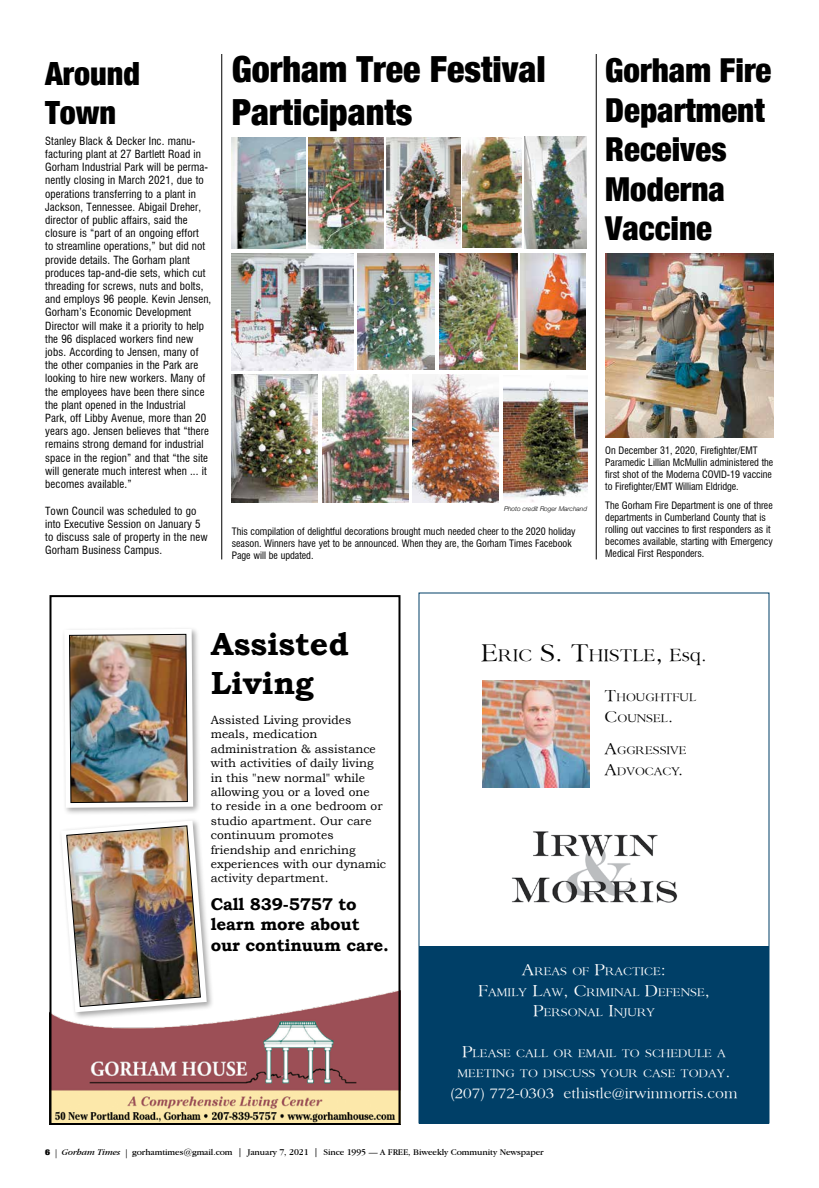
<style>
.page{position:relative;width:819px;height:1188px;background:#fff}
.page>*{position:absolute;margin:0;border:0;box-sizing:border-box;transform-origin:0 0}
.t1{font:900 condensed 36px/43.2px "Helvetica Neue";color:#000}
.t2{font:900 condensed 33px/39.6px "Helvetica Neue";color:#000}
.t3{font:700 32px/38.4px "Bookman Old Style";color:#000}
.t4{font:900 condensed 32px/38.4px "Helvetica Neue";color:#000}
.t5{font:18.2px "Sanford";color:#000}
.t6{font:700 17px/20.4px "Bookman Old Style";letter-spacing:-.01em;color:#000}
.t7{font:15px "Sanford";color:#fff}
.t8{font:12px/14.4px "Bookman Old Style";color:#000}
.t9{font:11.9px/20.4px "Sanford";color:#fff;text-align:center}
.t10{font:11.9px/20.4px "Sanford";color:#000}
.t11{font:condensed 11px/13.2px "Swiss 721 BT";letter-spacing:.01em;color:#000}
.t12{font:condensed 10px/12px "Swiss 721 BT";color:#000}
.t13{font:9px "Garamond IT Cby BT";letter-spacing:-.01em;color:#000}
.t14{font:italic 300 6.5px "Helvetica Neue";color:#000}
.s1{font-size:26px}
.s2{font-size:19px}
.s3{font-size:17px}
.s4{font-style:inherit}
.s5{font-family:"Helvetica Neue";font-weight:900;font-stretch:condensed;font-size:8px}
.s6{font-family:"Adobe Garamond Pro"}
.s7{font-style:italic}
</style>
<div class="page">
<img style="left:53px;top:991px;width:344px;height:131px">
<div style="left:50px;top:595px;width:350px;height:530px;border:2px solid #000"></div>
<div style="left:61px;top:626px;width:140px;height:190px;background:#000;opacity:.35"></div>
<img style="left:64px;top:629px;width:129px;height:179px">
<div style="left:59px;top:818px;width:156px;height:202px;background:#000;opacity:.35"></div>
<img style="left:61px;top:821px;width:146px;height:191px">
<hr style="left:222px;top:54px;width:1px;height:505px;background:#000">
<img style="left:483px;top:681px;width:107px;height:107px">
<img style="left:511px;top:831px;width:167px;height:72px">
<div style="left:419px;top:946px;width:350px;height:178px;background:#003f67"></div>
<img style="left:605px;top:253px;width:169px;height:185px">
<img style="left:231px;top:137px;width:75px;height:112px">
<img style="left:231px;top:253px;width:122px;height:117px">
<img style="left:308px;top:137px;width:76px;height:112px">
<img style="left:232px;top:374px;width:86px;height:129px">
<img style="left:323px;top:374px;width:85px;height:129px">
<img style="left:386px;top:138px;width:74px;height:111px">
<img style="left:462px;top:138px;width:59px;height:110px">
<img style="left:413px;top:374px;width:86px;height:129px">
<img style="left:357px;top:253px;width:78px;height:116px">
<img style="left:440px;top:253px;width:77px;height:116px">
<img style="left:521px;top:253px;width:65px;height:116px">
<img style="left:524px;top:137px;width:62px;height:112px">
<img style="left:503px;top:383px;width:84px;height:119px">
<hr style="left:596px;top:54px;width:1px;height:505px;background:#000">
<h3 class="t4" style="left:45px;top:53px;width:96px">Around<br>Town</h3>
<h1 class="t1" style="left:232px;top:46px;width:315px">Gorham Tree Festival<br>Participants</h1>
<p class="t11" style="left:45px;top:134px;width:168px">Stanley Black &amp; Decker Inc. manu&shy;facturing plant at 27 Bartlett Road in Gorham Industrial Park will be perma&shy;nently closing in March 2021, due to operations transferring to a plant in Jackson, Tennessee. Abigail Dreher, director of public affairs, said the closure is “part of an ongoing effort<br>to streamline operations,” but did not provide details. The Gorham plant produces tap-and-die sets, which cut threading for screws, nuts and bolts, and employs 96 people. Kevin Jensen, Gorham’s Economic Development Director will make it a priority to help the 96 displaced workers find new jobs. According to Jensen, many of the other companies in the Park are looking to hire new workers. Many of the employees have been there since the plant opened in the Industrial<br>Park, off Libby Avenue, more than 20 years ago. Jensen believes that “there remains strong demand for industrial space in the region” and that “the site will generate much interest when ... it becomes available.”</p>
<p class="t11" style="left:45px;top:504px;width:164px">Town Council was scheduled to go into Executive Session on January 5 to discuss sale of property in the new<br>Gorham Business Campus.</p>
<p class="t14" style="left:504px;top:504px;width:85px">Photo credit Roger Marchand</p>
<p class="t12" style="left:232px;top:525px;width:345px">This compilation of delightful decorations brought much needed cheer to the 2020 holiday season. Winners have yet to be announced. When they are, the Gorham Times Facebook<br>Page will be updated.</p>
<h2 class="t2" style="left:605px;top:49px;width:168px">Gorham Fire<br>Department<br>Receives<br>Moderna<br>Vaccine</h2>
<p class="t12" style="left:605px;top:444px;width:170px">On December 31, 2020, Firefighter/EMT Paramedic Lillian McMullin administered the first shot of the Moderna COVID-19 vaccine to Firefighter/EMT William Eldridge.</p>
<p class="t12" style="left:605px;top:499px;width:169px">The Gorham Fire Department is one of three departments in Cumberland County that is rolling out vaccines to first responders as it becomes available, starting with Emergency Medical First Responders.</p>
<h3 class="t3" style="left:211px;top:625px;width:140px">Assisted<br>Living</h3>
<p class="t8" style="left:211px;top:713px;width:177px">Assisted Living provides meals, medication administration &amp; assistance with activities of daily living in this "new normal" while allowing you or a loved one<br>to reside in a one bedroom or studio apartment. Our care continuum promotes friendship and enriching experiences with our dynamic activity department.</p>
<h3 class="t6" style="left:211px;top:894px;width:180px">Call 839-5757 to learn more about our continuum care.</h3>
<h3 class="t5" style="left:481px;top:645px;width:227px"><span class="s1">E</span>RIC <span class="s1">S. T</span>HISTLE<span class="s1">,</span> <span class="s2">E</span><span class="s2">sq</span><span class="s2">.</span></h3>
<p class="t10" style="left:605px;top:687px;width:93px"><span class="s3">T</span>HOUGHTFUL<br><span class="s3">C</span>OUNSEL<span class="s3">.</span></p>
<p class="t10" style="left:605px;top:740px;width:84px"><span class="s3">A</span>GGRESSIVE<br><span class="s3">A</span>DVOCAC</p>
<p class="t10" style="left:672px;top:760px;width:13px">Y<span class="s3">.</span></p>
<p class="t9" style="left:522px;top:961px;width:103px"><span class="s3">A</span>REAS OF <span class="s3">P</span>RACT</p>
<p class="t9" style="left:641px;top:961px;width:27px">ICE<span class="s3">:</span></p>
<p class="t9" style="left:478px;top:981px;width:233px"><span class="s3">F</span>AMILY <span class="s3">L</span>AW<span class="s3">, C</span>RIMINAL <span class="s3">D</span>EFENSE<span class="s3">,</span></p>
<p class="t9" style="left:533px;top:1002px;width:123px"><span class="s3">P</span>ERSONAL <span class="s3">I</span>NJURY</p>
<p class="t9" style="left:458px;top:1042px;width:274px"><span class="s3">P</span>LEASE CALL OR EMAIL TO SCHEDULE A<br>MEETING TO DISCUSS YOUR CASE TODAY<span class="s3">.</span></p>
<h3 class="t7" style="left:450px;top:1084px;width:289px"><span class="s4">(207) 772-0303</span> ethistle@irwinmorris.com</h3>
<p class="t13" style="left:45px;top:1146px;width:500px"><span class="s5">6</span> <span class="s6">|</span> <span class="s7">Gorham Times</span> <span class="s6">|</span> gorhamtimes@gmail.com | January 7, 2021 | Since 1995 — A FREE, Biweekly Community Newspaper</p>
</div>
